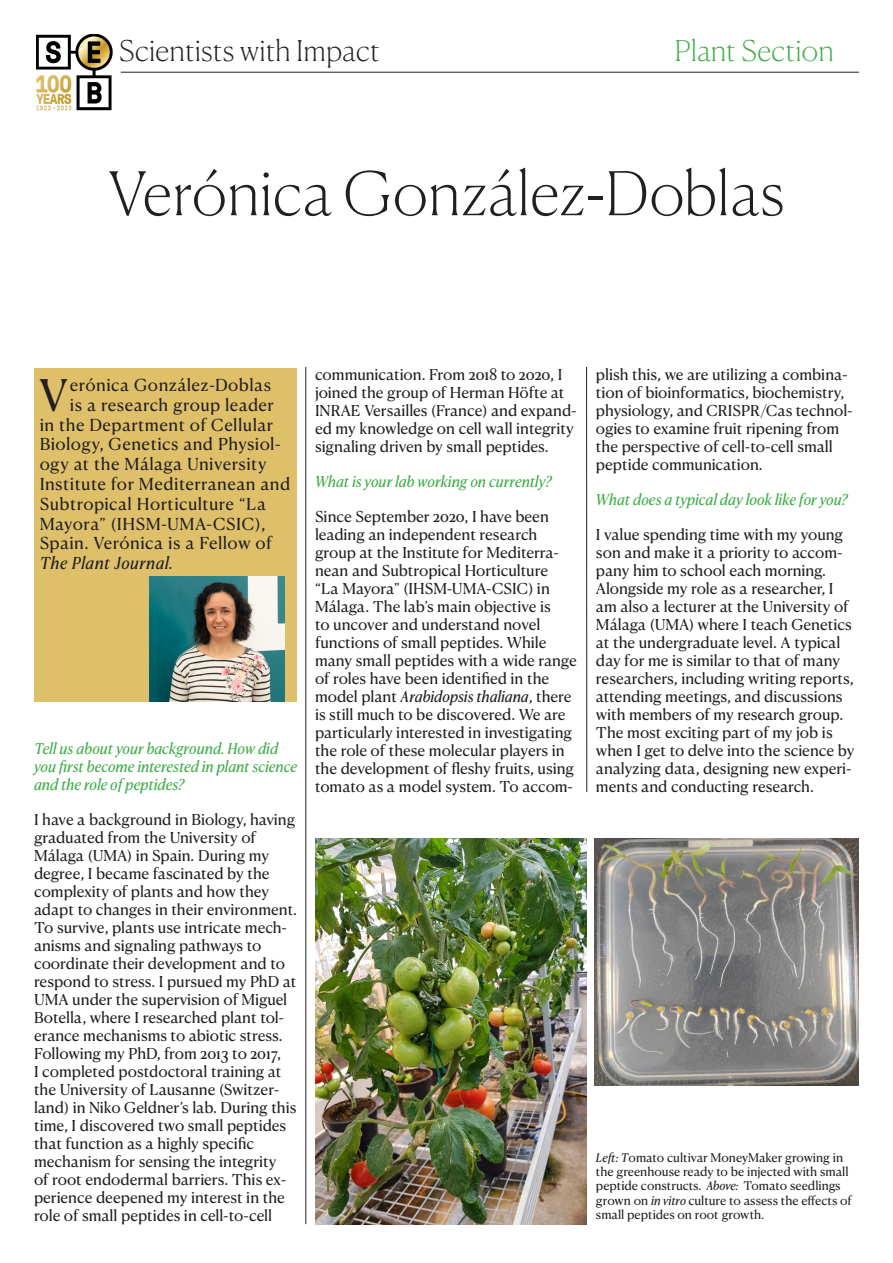
<style>
.page{position:relative;width:893px;height:1263px;background:#fff}
.page>*{position:absolute;margin:0;border:0;box-sizing:border-box;transform-origin:0 0}
.t1{font:100 60px "Canela Deck";color:#231f20}
.t2{font:43.5px "Canela Text";color:#231f20}
.t3{font:100 28.5px "Canela Deck";color:#231f20}
.t4{font:100 28.5px "Canela Deck";color:#40ae49}
.t5{font:16.5px "Canela Text";letter-spacing:.025em;color:#231f20}
.t6{font:italic 16.5px "Canela Text";letter-spacing:.03em;color:#231f20}
.t7{font:15px/18px "Canela Text";letter-spacing:-.005em;color:#231f20}
.t8{font:italic 15px/18px "Canela Text";color:#40ae49}
.t9{font:12px/14.4px "Canela Text";letter-spacing:-.005em;color:#231f20}
.s1{font-style:italic}
</style>
<div class="page">
<div style="left:34px;top:369px;width:263px;height:333px;background:#dec06a"></div>
<img style="left:36px;top:34px;width:77px;height:77px">
<hr style="left:586px;top:367px;width:1px;height:425px;background:#231f20">
<img style="left:150px;top:576px;width:135px;height:125px">
<hr style="left:121px;top:72px;width:738px;height:1px;background:#231f20">
<hr style="left:306px;top:367px;width:1px;height:857px;background:#231f20">
<img style="left:315px;top:838px;width:272px;height:386px">
<img style="left:595px;top:838px;width:263px;height:248px">
<p class="t3" style="left:119px;top:27px;width:262px">Scientists with Impact</p>
<p class="t4" style="left:674px;top:27px;width:161px">Plant Section</p>
<p class="t1" style="left:108px;top:144px;width:678px">Verónica González-Doblas</p>
<p class="t2" style="left:39px;top:357px;width:31px">V</p>
<p class="t5" style="left:70px;top:370px;width:203px">erónica González-Doblas</p>
<p class="t5" style="left:70px;top:390px;width:206px">is a research group leader</p>
<p class="t5" style="left:40px;top:410px;width:235px">in the Department of Cellular</p>
<p class="t5" style="left:40px;top:430px;width:242px">Biology, Genetics and Physiol-</p>
<p class="t5" style="left:40px;top:450px;width:228px">ogy at the Málaga University</p>
<p class="t5" style="left:40px;top:469px;width:252px">Institute for Mediterranean and</p>
<p class="t5" style="left:40px;top:489px;width:228px">Subtropical Horticulture “La</p>
<p class="t5" style="left:40px;top:509px;width:227px">Mayora” (IHSM-UMA-CSIC),</p>
<p class="t5" style="left:40px;top:529px;width:234px">Spain. Verónica is a Fellow of</p>
<p class="t6" style="left:40px;top:548px;width:135px">The Plant Journal.</p>
<p class="t8" style="left:34px;top:738px;width:264px">Tell us about your background. How did you first become interested in plant science and the role of peptides?</p>
<p class="t7" style="left:34px;top:809px;width:264px">I have a background in Biology, having graduated from the University of Málaga (UMA) in Spain. During my degree, I became fascinated by the complexity of plants and how they adapt to changes in their environment.<br>To survive, plants use intricate mech&shy;anisms and signaling pathways to coordinate their development and to respond to stress. I pursued my PhD at UMA under the supervision of Miguel Botella, where I researched plant tol&shy;erance mechanisms to abiotic stress.<br>Following my PhD, from 2013 to 2017,<br>I completed postdoctoral training at the University of Lausanne (Switzer&shy;land) in Niko Geldner’s lab. During this time, I discovered two small peptides that function as a highly specific mechanism for sensing the integrity<br>of root endodermal barriers. This ex&shy;perience deepened my interest in the role of small peptides in cell-to-cell</p>
<p class="t7" style="left:315px;top:363px;width:263px">communication. From 2018 to 2020, I joined the group of Herman Höfte at INRAE Versailles (France) and expand&shy;ed my knowledge on cell wall integrity signaling driven by small peptides.</p>
<p class="t8" style="left:315px;top:470px;width:238px">What is your lab working on currently?</p>
<p class="t7" style="left:315px;top:505px;width:263px">Since September 2020, I have been leading an independent research group at the Institute for Mediterra&shy;nean and Subtropical Horticulture<br>“La Mayora” (IHSM-UMA-CSIC) in Málaga. The lab’s main objective is<br>to uncover and understand novel functions of small peptides. While many small peptides with a wide range of roles have been identified in the model plant <span class="s1">Arabidopsis thaliana</span>, there is still much to be discovered. We are particularly interested in investigating the role of these molecular players in the development of fleshy fruits, using tomato as a model system. To accom-</p>
<p class="t7" style="left:596px;top:364px;width:258px">plish this, we are utilizing a combina&shy;tion of bioinformatics, biochemistry, physiology, and CRISPR/Cas technol&shy;ogies to examine fruit ripening from the perspective of cell-to-cell small peptide communication.</p>
<p class="t8" style="left:596px;top:489px;width:253px">What does a typical day look like for you?</p>
<p class="t7" style="left:596px;top:524px;width:260px">I value spending time with my young son and make it a priority to accom&shy;pany him to school each morning.<br>Alongside my role as a researcher, I am also a lecturer at the University of Málaga (UMA) where I teach Genetics at the undergraduate level. A typical day for me is similar to that of many researchers, including writing reports, attending meetings, and discussions with members of my research group.<br>The most exciting part of my job is when I get to delve into the science by analyzing data, designing new experi&shy;ments and conducting research.</p>
<p class="t9" style="left:596px;top:1148px;width:257px"><span class="s1">Left: T</span>omato cultivar MoneyMaker growing in the greenhouse ready to be injected with small peptide constructs. <span class="s1">Above:</span> Tomato seedlings grown on <span class="s1">in vitro</span> culture to assess the effects of small peptides on root growth.</p>
</div>
